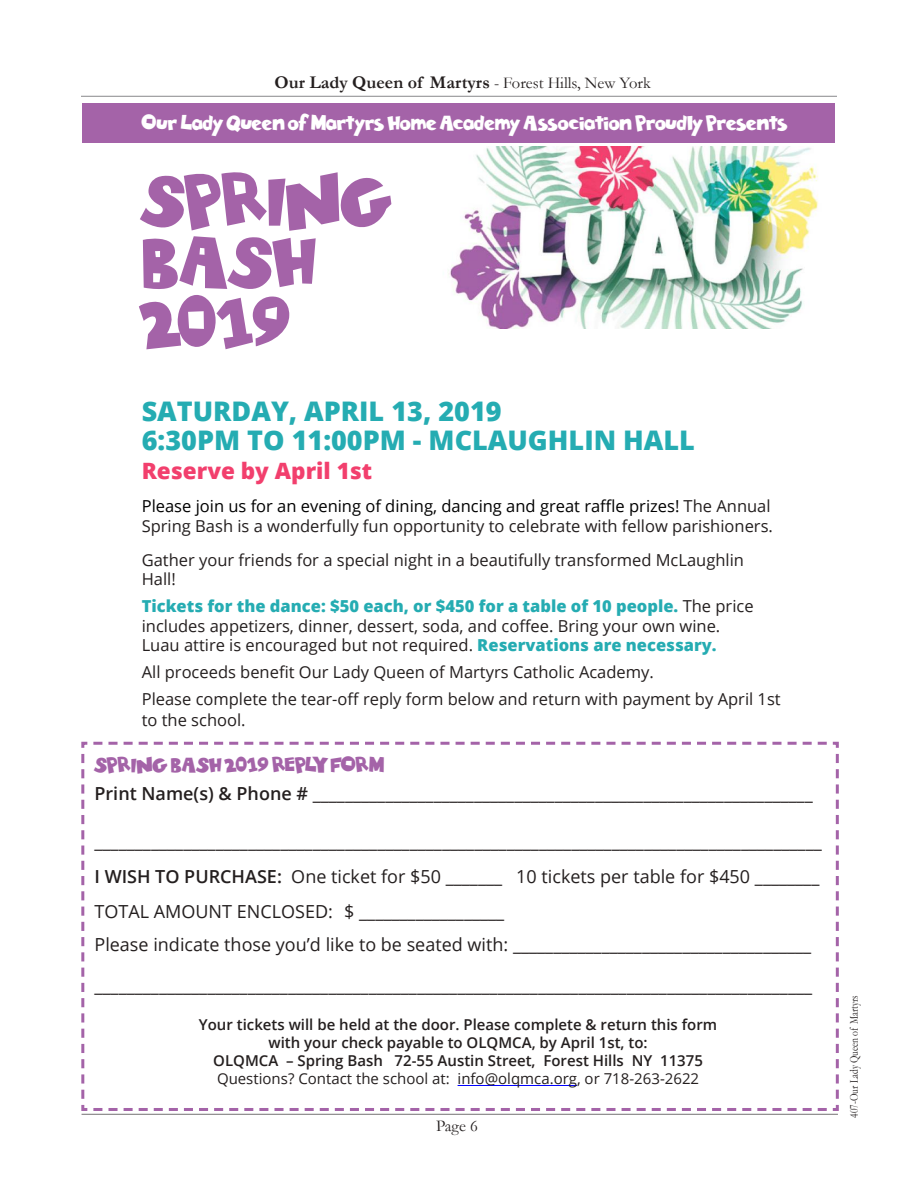
<style>
.page{position:relative;width:918px;height:1188px;background:#fff}
.page>*{position:absolute;margin:0;border:0;box-sizing:border-box;transform-origin:0 0}
.t1{font:72px/61.5px "Tiki Tropic";color:#a463a8}
.t2{font:800 27px/28.5px "Open Sans";color:#25acb2}
.t3{font:800 22.5px "Open Sans";color:#f23f6d}
.t4{font:21px "Tiki Tropic";color:#fff}
.t5{font:21px "Tiki Tropic";color:#a463a8}
.t6{font:18px/35.1px "Open Sans";color:#241f1f}
.t7{font:700 18px "Garamond";color:#241f1f}
.t8{font:16.5px/19.8px "Open Sans";color:#241f1f}
.t9{font:16.5px "Garamond";color:#241f1f}
.t10{font:600 15px/18px "Open Sans";color:#241f1f;text-align:center}
.t11{font:15px "Open Sans";color:#241f1f}
.t12{font:12px "Garamond";color:#241f1f;scale:.8 1}
.s1{font-weight:400;font-size:16.5px}
.s2{color:#000}
.s3{font-weight:800;color:#25acb2}
.s4{font-weight:600}
</style>
<div class="page">
<hr style="left:81px;top:96px;width:756px;height:1px;background:#969698">
<div style="left:82px;top:103px;width:753px;height:40px;background:#a463a8"></div>
<hr style="left:82px;top:1114px;width:756px;height:1px;background:#838182">
<img style="left:448px;top:147px;width:370px;height:181px">
<svg style="left:81px;top:741px;width:758px;height:370px"></svg>
<p class="t7" style="left:274px;top:70px;width:378px">Our Lady Queen of Martyrs <span class="s1">- Forest Hills, New York</span></p>
<p class="t4" style="left:142px;top:108px;width:647px">Our Lady Queen of Martyrs Home Academy Association Proudly Presents</p>
<h1 class="t1" style="left:142px;top:168px;width:251px">SPRING<br>BASH<br>2019</h1>
<h2 class="t2" style="left:142px;top:396px;width:555px">Saturday, April 13, 2019<br>6:30pm to 11:00pm - Mclaughlin Hall</h2>
<h3 class="t3" style="left:142px;top:454px;width:232px">Reserve by April 1st</h3>
<p class="t8" style="left:142px;top:496px;width:633px"><span class="s2">Please join us for an evening of dining, dancing and great raffle prizes!</span> The Annual<br>Spring Bash is a wonderfully fun opportunity to celebrate with fellow parishioners.</p>
<p class="t8" style="left:142px;top:549px;width:604px">Gather your friends for a special night in a beautifully transformed McLaughlin<br>Hall!</p>
<p class="t8" style="left:142px;top:596px;width:613px"><span class="s3">Tickets for the dance: $50 each, or $450 for a table of 10 people.</span> The price includes appetizers, dinner, dessert, soda, and coffee. Bring your own wine.<br>Luau attire is encouraged but not required. <span class="s3">Reservations are necessary.</span></p>
<p class="t8" style="left:142px;top:658px;width:641px;line-height:26.5px">All proceeds benefit Our Lady Queen of Martyrs Catholic Academy.<br>Please complete the tear-off reply form below and return with payment by April 1st</p>
<p class="t8" style="left:142px;top:710px;width:105px">to the school.</p>
<p class="t5" style="left:94px;top:750px;width:26px">Spring</p>
<p class="t5" style="left:171px;top:750px;width:26px">Bash</p>
<p class="t5" style="left:225px;top:750px;width:160px">2019 REPLY FORM</p>
<p class="t6" style="left:94px;top:775px;width:720px"><span class="s4">Print N ame(s) &amp; Phone #</span> ______________________________________________________________</p>
<p class="t6" style="left:94px;top:823px;width:729px">__________________________________________________________________________________________<br><span class="s4">I wi sh to pu rchase:</span> One ticket for $50 _______ 10 tickets per table for $450 ________<br>Total</p>
<p class="t6" style="left:94px;top:895px;width:718px;line-height:33px;text-indent:201px">se d: $ __________________<br>Please indicate those you’d like to be seated with: _____________________________________</p>
<p class="t6" style="left:94px;top:968px;width:719px">_________________________________________________________________________________________</p>
<p class="t10" style="left:199px;top:1016px;width:520px">Your tickets will be held at the door. Please complete &amp; return this form with your check payable to OLQMCA, by April 1st, to:<br>OLQMCA – Spring Bash 72-55 Austin Street, Forest H ills NY 11375</p>
<p class="t11" style="left:217px;top:1069px;width:484px">Questions? Contact the school at: info@olqmca.org, or 718-263-2622</p>
<p class="t6" style="left:154px;top:893px;width:119px">Amount Enclo</p>
<p class="t9" style="left:436px;top:1115px;width:43px">Page 6</p>
<p class="t12" style="left:846px;top:1118px;width:155px;rotate:-90deg">407-Our Lady Queen of Martyrs</p>
</div>
